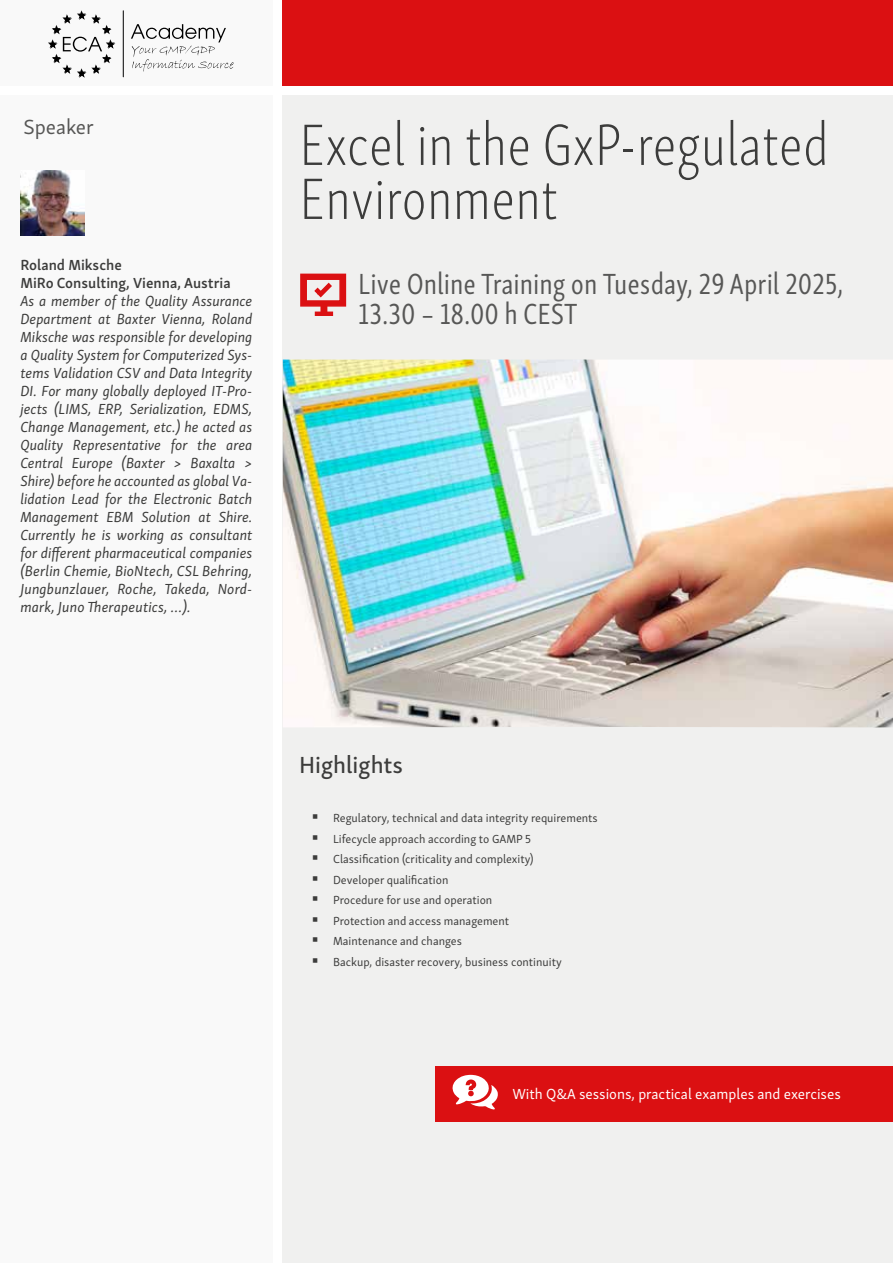
<style>
.page{position:relative;width:893px;height:1263px;background:#fff}
.page>*{position:absolute;margin:0;border:0;box-sizing:border-box;transform-origin:0 0}
.t1{font:60px/54px "Skolar Sans Latn Cp El";color:#3c3c3b}
.t2{font:30px/30px "Skolar Sans Latn Cp";color:#575756}
.t3{font:24px "Skolar Sans Latn Me";color:#3c3c3b}
.t4{font:21px "Skolar Sans Latn";color:#575756}
.t5{font:italic 15px/18px "Skolar Sans Latn";letter-spacing:.01em;color:#3c3c3b;text-align:justify}
.t6{font:15px "Skolar Sans Latn";color:#fff}
.t7{font:600 15px/18px "Skolar Sans Latn";color:#3c3c3b}
.t8{font:12px/20.5px "Skolar Sans Latn";color:#3c3c3b}
</style>
<div class="page">
<div style="left:283px;top:96px;width:610px;height:1167px;background:#f0f0ef"></div>
<div style="left:283px;top:0;width:610px;height:85px;background:#db1012"></div>
<img style="left:283px;top:360px;width:610px;height:367px">
<div style="left:0;top:96px;width:272px;height:1167px;background:#f9f9f9"></div>
<img style="left:20px;top:171px;width:64px;height:64px">
<div style="left:0;top:0;width:272px;height:85px;background:#f9f9f9"></div>
<hr style="left:123px;top:11px;width:1px;height:66px;background:#000">
<svg style="left:131px;top:24px;width:103px;height:48px"></svg>
<svg style="left:48px;top:10px;width:67px;height:68px"></svg>
<div style="left:320px;top:305px;width:7px;height:9px;background:#db1012;border:2px solid #db1012"></div>
<hr style="left:315px;top:312px;width:18px;height:4px;background:#db1012">
<svg style="left:300px;top:273px;width:47px;height:34px"></svg>
<div style="left:436px;top:1066px;width:457px;height:55px;background:#db1012"></div>
<svg style="left:452px;top:1075px;width:46px;height:34px"></svg>
<h3 class="t4" style="left:23px;top:111px;width:72px">Speaker</h3>
<p class="t7" style="left:20px;top:255px;width:212px">Roland Miksche<br>MiRo Consulting, Vienna, Austria</p>
<p class="t5" style="left:20px;top:291px;width:233px">As a member of the Quality Assurance Department at Baxter Vienna, Roland Miksche was responsible for developing a Quality System for Computerized Sys&shy;tems Validation CSV and Data Integrity DI. For many globally deployed IT-Pro&shy;jects (LIMS, ERP, Serialization, EDMS, Change Management, etc.) he acted as Quality Representative for the area Central Europe (Baxter &gt; Baxalta &gt; Shire) before he accounted as global Va&shy;lidation Lead for the Electronic Batch Management EBM Solution at Shire.<br>Currently he is working as consultant for different pharmaceutical companies (Berlin Chemie, BioNtech, CSL Behring, Jungbunzlauer, Roche, Takeda, Nord&shy;mark, Juno Therapeutics, …).</p>
<h1 class="t1" style="left:299px;top:115px;width:531px">Excel in the GxP-regulated<br>Environment</h1>
<h2 class="t2" style="left:358px;top:267px;width:487px">Live Online Training on Tuesday, 29 April 2025,<br>13.30 – 18.00 h CEST</h2>
<h3 class="t3" style="left:299px;top:746px;width:106px">Highlights</h3>
<p class="t8" style="left:333px;top:807px;width:266px">Regulatory, technical and data integrity requirements Lifecycle approach according to GAMP 5<br>Classification (criticality and complexity)<br>Developer qualification<br>Procedure for use and operation<br>Protection and access management<br>Maintenance and changes<br>Backup, disaster recovery, business continuity</p>
<p class="t6" style="left:512px;top:1082px;width:330px">With Q&amp;A sessions, practical examples and exercises</p>
</div>
